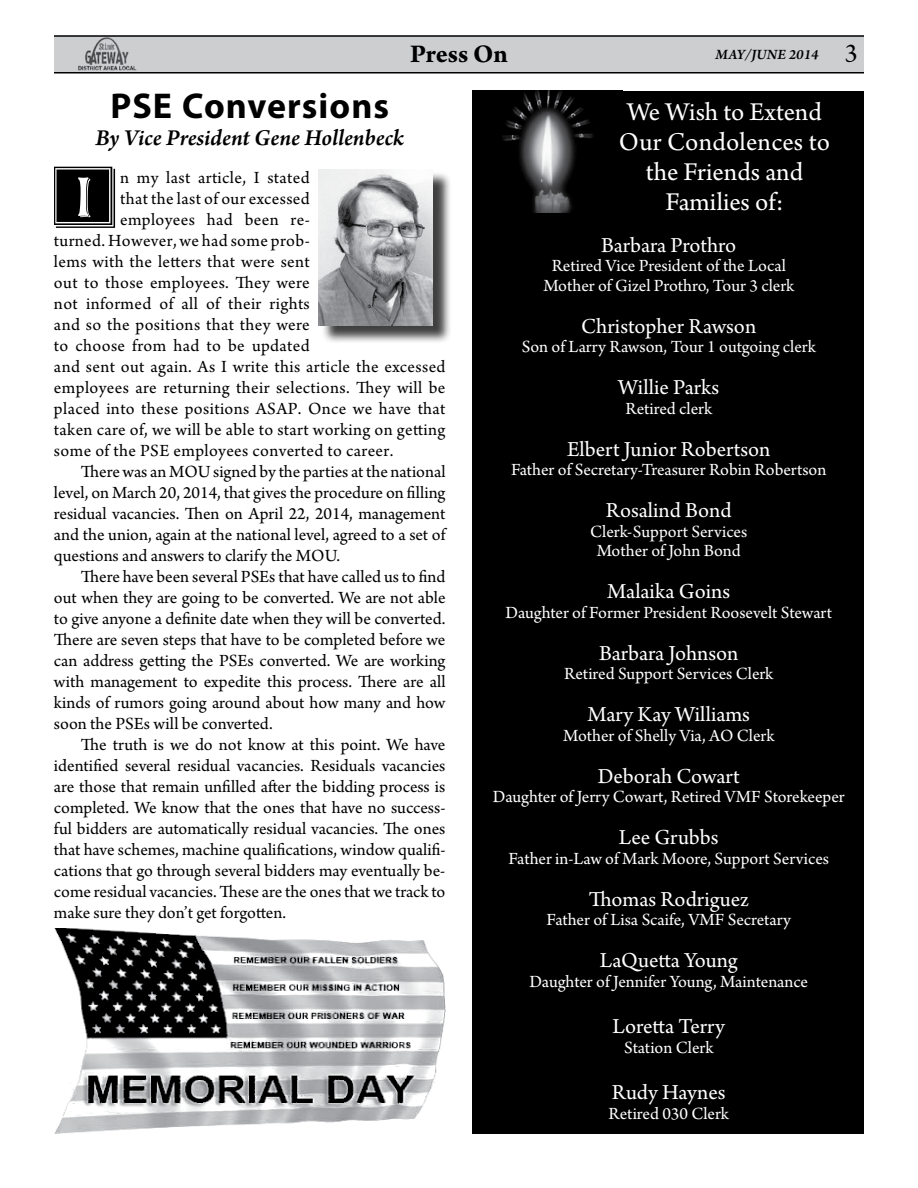
<style>
.page{position:relative;width:918px;height:1188px;background:#fff}
.page>*{position:absolute;margin:0;border:0;box-sizing:border-box;transform-origin:0 0}
.t1{font:64.35px "Bolton Drop Caps";color:#000}
.t2{font:700 36px "Myriad Pro";letter-spacing:.03em;color:#000}
.t3{font:27px/30px "Arno Pro";color:#fff;text-align:center}
.t4{font:700 27px "Arno Pro";letter-spacing:-.005em;color:#000}
.t5{font:italic 600 24px "Arno Pro";letter-spacing:-.005em;color:#000}
.t6{font:22.5px "Arno Pro";color:#fff}
.t7{font:18px "Arno Pro";color:#000}
.t8{font:18px "Arno Pro";letter-spacing:.02em;color:#000}
.t9{font:18px/19.5px "Arno Pro";color:#fff;text-align:center}
.t10{font:italic 600 15px "Arno Pro";color:#000}
.s1{font-weight:400;font-style:normal;font-size:27px}
</style>
<div class="page">
<div style="left:54px;top:37px;width:810px;height:35px;background:#cdced0"></div>
<hr style="left:54px;top:72px;width:810px;height:2px;background:#000">
<hr style="left:54px;top:35px;width:810px;height:2px;background:#000">
<div style="left:321px;top:172px;width:137px;height:178px;background:#000;opacity:.75"></div>
<img style="left:319px;top:169px;width:114px;height:156px">
<img style="left:472px;top:91px;width:130px;height:123px">
<div style="left:472px;top:214px;width:392px;height:920px;background:#000"></div>
<div style="left:603px;top:92px;width:260px;height:124px;background:#000"></div>
<div style="left:602px;top:91px;width:262px;height:126px;border:2px solid #000"></div>
<img style="left:54px;top:928px;width:391px;height:206px">
<h3 class="t4" style="left:410px;top:38px;width:99px">Press On</h3>
<p class="t10" style="left:716px;top:46px;width:144px">MAY/JUNE 2014 <span class="s1">3</span></p>
<h2 class="t2" style="left:110px;top:82px;width:280px">PSE Conversions</h2>
<h3 class="t5" style="left:95px;top:123px;width:310px">By Vice President Gene Hollenbeck</h3>
<h1 class="t1" style="left:54px;top:167px;width:66px">I</h1>
<p class="t8" style="left:120px;top:167px;width:191px">n my last article, I stated</p>
<p class="t8" style="left:120px;top:188px;width:191px">that the last of our excessed</p>
<p class="t8" style="left:120px;top:209px;width:191px">employees had been re-</p>
<p class="t8" style="left:54px;top:230px;width:257px">turned. However, we had some prob-</p>
<p class="t8" style="left:54px;top:251px;width:257px">lems with the letters that were sent</p>
<p class="t8" style="left:54px;top:272px;width:257px">out to those employees. They were</p>
<p class="t8" style="left:54px;top:293px;width:257px">not informed of all of their rights</p>
<p class="t8" style="left:54px;top:314px;width:257px">and so the positions that they were</p>
<p class="t8" style="left:54px;top:335px;width:257px">to choose from had to be updated</p>
<p class="t8" style="left:54px;top:356px;width:393px">and sent out again. As I write this article the excessed</p>
<p class="t8" style="left:54px;top:377px;width:393px">employees are returning their selections. They will be</p>
<p class="t8" style="left:54px;top:398px;width:393px">placed into these positions ASAP. Once we have that</p>
<p class="t8" style="left:54px;top:419px;width:393px">taken care of, we will be able to start working on getting</p>
<p class="t8" style="left:54px;top:440px;width:341px">some of the PSE employees converted to career.</p>
<p class="t7" style="left:81px;top:461px;width:366px">There was an MOU signed by the parties at the national</p>
<p class="t7" style="left:54px;top:482px;width:393px">level, on March 20, 2014, that gives the procedure on filling</p>
<p class="t7" style="left:54px;top:503px;width:393px">residual vacancies. Then on April 22, 2014, management</p>
<p class="t7" style="left:54px;top:524px;width:393px">and the union, again at the national level, agreed to a set of</p>
<p class="t7" style="left:54px;top:545px;width:288px">questions and answers to clarify the MOU.</p>
<p class="t7" style="left:81px;top:566px;width:366px">There have been several PSEs that have called us to find</p>
<p class="t7" style="left:54px;top:587px;width:393px">out when they are going to be converted. We are not able</p>
<p class="t7" style="left:54px;top:608px;width:393px">to give anyone a definite date when they will be converted.</p>
<p class="t7" style="left:54px;top:629px;width:393px">There are seven steps that have to be completed before we</p>
<p class="t7" style="left:54px;top:650px;width:393px">can address getting the PSEs converted. We are working</p>
<p class="t7" style="left:54px;top:671px;width:393px">with management to expedite this process. There are all</p>
<p class="t7" style="left:54px;top:692px;width:393px">kinds of rumors going around about how many and how</p>
<p class="t7" style="left:54px;top:713px;width:220px">soon the PSEs will be converted.</p>
<p class="t7" style="left:81px;top:734px;width:366px">The truth is we do not know at this point. We have</p>
<p class="t7" style="left:54px;top:755px;width:393px">identified several residual vacancies. Residuals vacancies</p>
<p class="t7" style="left:54px;top:776px;width:393px">are those that remain unfilled after the bidding process is</p>
<p class="t7" style="left:54px;top:798px;width:393px">completed. We know that the ones that have no success-</p>
<p class="t7" style="left:54px;top:819px;width:393px">ful bidders are automatically residual vacancies. The ones</p>
<p class="t7" style="left:54px;top:840px;width:393px">that have schemes, machine qualifications, window qualifi-</p>
<p class="t7" style="left:54px;top:861px;width:393px">cations that go through several bidders may eventually be-</p>
<p class="t7" style="left:54px;top:882px;width:393px">come residual vacancies. These are the ones that we track to</p>
<p class="t7" style="left:54px;top:903px;width:234px">make sure they don’t get forgotten.</p>
<h3 class="t3" style="left:619px;top:98px;width:213px">We Wish to Extend<br>Our Condolences to the Friends and<br>Families of:</h3>
<p class="t6" style="left:601px;top:232px;width:137px">Barbara Prothro</p>
<p class="t9" style="left:543px;top:257px;width:252px">Retired Vice President of the Local<br>Mother of Gizel Prothro, Tour 3 clerk</p>
<p class="t6" style="left:581px;top:313px;width:176px">Christopher Rawson</p>
<p class="t9" style="left:522px;top:338px;width:296px">Son of Larry Rawson, Tour 1 outgoing clerk</p>
<p class="t6" style="left:618px;top:374px;width:103px">Willie Parks</p>
<p class="t9" style="left:625px;top:399px;width:88px">Retired clerk</p>
<p class="t6" style="left:567px;top:436px;width:205px">Elbert Junior Robertson</p>
<p class="t9" style="left:511px;top:461px;width:317px">Father of Secretary-Treasurer Robin Robertson</p>
<p class="t6" style="left:606px;top:497px;width:127px">Rosalind Bond</p>
<p class="t9" style="left:590px;top:522px;width:159px">Clerk-Support Services<br>Mother of John Bond</p>
<p class="t6" style="left:607px;top:578px;width:124px">Malaika Goins</p>
<p class="t9" style="left:506px;top:603px;width:328px">Daughter of Former President Roosevelt Stewart</p>
<p class="t6" style="left:599px;top:640px;width:141px">Barbara Johnson</p>
<p class="t9" style="left:564px;top:665px;width:211px">Retired Support Services Clerk</p>
<p class="t6" style="left:588px;top:701px;width:164px">Mary Kay Williams</p>
<p class="t9" style="left:563px;top:726px;width:213px">Mother of Shelly Via, AO Clerk</p>
<p class="t6" style="left:598px;top:763px;width:144px">Deborah Cowart</p>
<p class="t9" style="left:493px;top:788px;width:353px">Daughter of Jerry Cowart, Retired VMF Storekeeper</p>
<p class="t6" style="left:619px;top:824px;width:101px">Lee Grubbs</p>
<p class="t9" style="left:509px;top:849px;width:322px">Father in-Law of Mark Moore, Support Services</p>
<p class="t6" style="left:589px;top:886px;width:162px">Thomas Rodriguez</p>
<p class="t9" style="left:547px;top:911px;width:246px">Father of Lisa Scaife, VMF Secretary</p>
<p class="t6" style="left:600px;top:947px;width:140px">LaQuetta Young</p>
<p class="t9" style="left:529px;top:972px;width:280px">Daughter of Jennifer Young, Maintenance</p>
<p class="t6" style="left:613px;top:1013px;width:114px">Loretta Terry</p>
<p class="t9" style="left:624px;top:1038px;width:91px">Station Clerk</p>
<p class="t6" style="left:612px;top:1079px;width:115px">Rudy Haynes</p>
<p class="t9" style="left:609px;top:1104px;width:122px">Retired 030 Clerk</p>
</div>
